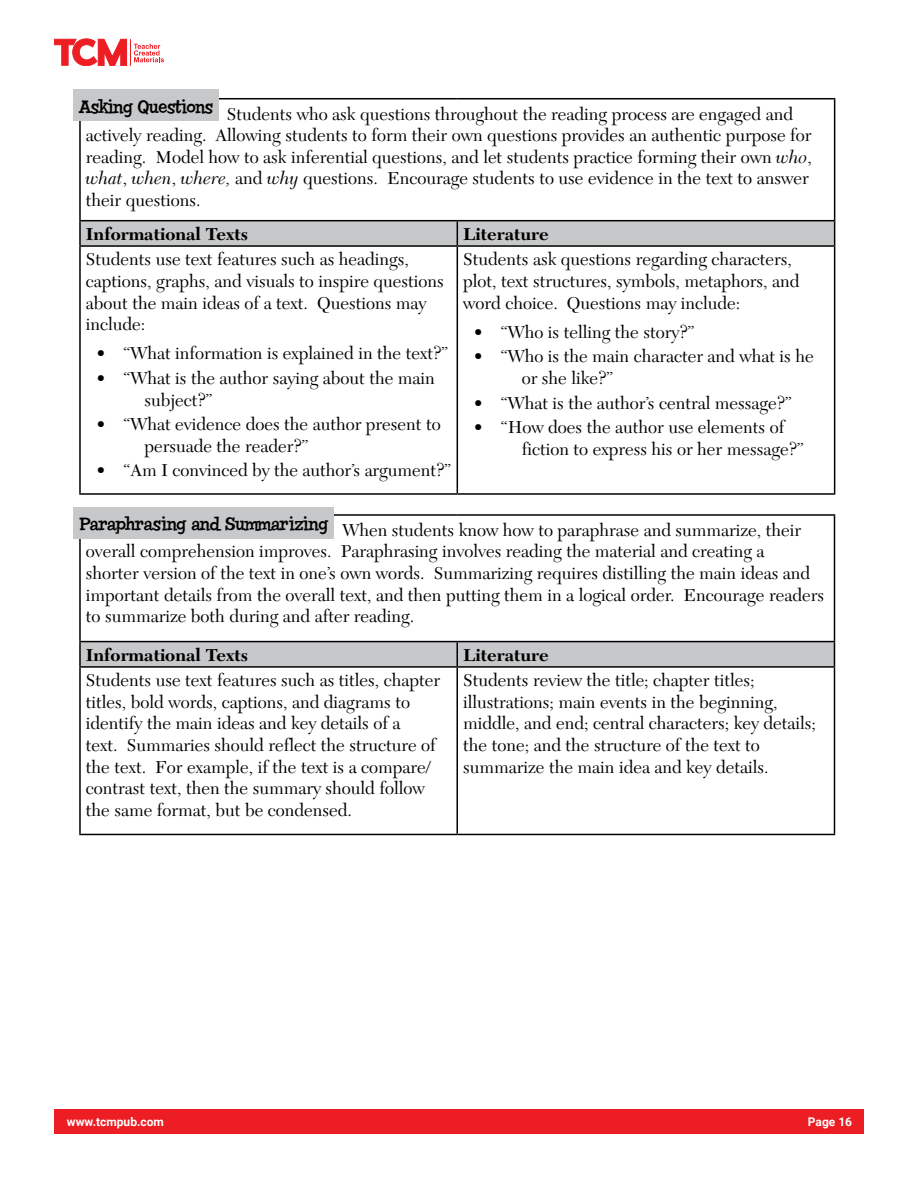
<style>
.page{position:relative;width:918px;height:1188px;background:#fff}
.page>*{position:absolute;margin:0;border:0;box-sizing:border-box;transform-origin:0 0}
.t1{font:18px/21.6px "New Caledonia LT Std";color:#000}
.t2{font:700 18px "New Caledonia LT Std";color:#000}
.t3{font:18px "Chowderhead";color:#000}
.t4{font:700 12px "Roboto";color:#fff}
.s1{font-style:italic}
</style>
<div class="page">
<div style="left:54px;top:1110px;width:810px;height:24px;background:#ed1d24"></div>
<svg style="left:54px;top:39px;width:110px;height:27px"></svg>
<hr style="left:79px;top:98px;width:378px;height:1px;background:#000">
<hr style="left:79px;top:99px;width:2px;height:121px;background:#000">
<hr style="left:457px;top:98px;width:378px;height:1px;background:#000">
<hr style="left:834px;top:99px;width:1px;height:121px;background:#000">
<hr style="left:79px;top:220px;width:378px;height:1px;background:#000">
<hr style="left:79px;top:221px;width:2px;height:24px;background:#000">
<hr style="left:457px;top:220px;width:378px;height:1px;background:#000">
<div style="left:80px;top:221px;width:755px;height:24px;background:#c7c8ca"></div>
<hr style="left:79px;top:245px;width:378px;height:2px;background:#000">
<hr style="left:79px;top:247px;width:2px;height:246px;background:#000">
<hr style="left:457px;top:245px;width:378px;height:2px;background:#000">
<hr style="left:457px;top:247px;width:1px;height:246px;background:#000">
<hr style="left:834px;top:247px;width:1px;height:246px;background:#000">
<hr style="left:79px;top:493px;width:378px;height:2px;background:#000">
<hr style="left:457px;top:493px;width:378px;height:2px;background:#000">
<hr style="left:79px;top:514px;width:378px;height:2px;background:#000">
<hr style="left:79px;top:516px;width:2px;height:125px;background:#000">
<hr style="left:457px;top:514px;width:378px;height:2px;background:#000">
<hr style="left:834px;top:516px;width:1px;height:125px;background:#000">
<hr style="left:79px;top:641px;width:378px;height:1px;background:#000">
<hr style="left:79px;top:642px;width:2px;height:24px;background:#000">
<hr style="left:457px;top:641px;width:378px;height:1px;background:#000">
<div style="left:80px;top:642px;width:755px;height:24px;background:#c7c8ca"></div>
<hr style="left:79px;top:666px;width:378px;height:2px;background:#000">
<hr style="left:79px;top:668px;width:2px;height:166px;background:#000">
<hr style="left:457px;top:666px;width:378px;height:2px;background:#000">
<hr style="left:456px;top:668px;width:2px;height:166px;background:#000">
<hr style="left:834px;top:668px;width:1px;height:166px;background:#000">
<hr style="left:79px;top:834px;width:378px;height:1px;background:#000">
<hr style="left:457px;top:834px;width:378px;height:1px;background:#000">
<div style="left:73px;top:90px;width:146px;height:31px;background:#c7c8ca"></div>
<div style="left:73px;top:507px;width:261px;height:32px;background:#c7c8ca"></div>
<p class="t3" style="left:79px;top:96px;width:136px">Asking Questions</p>
<p class="t1" style="left:86px;top:103px;width:728px;text-indent:141px">Students who ask questions throughout the reading process are engaged and actively reading. Allowing students to form their own questions provides an authentic purpose for reading. Model how to ask inferential questions, and let students practice forming their own <span class="s1">who</span>, <span class="s1">what</span>, <span class="s1">when</span>, <span class="s1">where,</span> and <span class="s1">why</span> questions. Encourage students to use evidence in the text to answer their questions.</p>
<p class="t2" style="left:86px;top:223px;width:164px">Informational Texts</p>
<p class="t2" style="left:463px;top:223px;width:87px">Literature</p>
<p class="t1" style="left:86px;top:249px;width:359px">Students use text features such as headings, captions, graphs, and visuals to inspire questions about the main ideas of a text. Questions may include:</p>
<p class="t1" style="left:96px;top:343px;width:353px">• “What information is explained in the text?”</p>
<p class="t1" style="left:144px;top:368px;width:292px;text-indent:-48px">• “What is the author saying about the main subject?”</p>
<p class="t1" style="left:144px;top:414px;width:298px;text-indent:-48px">• “What evidence does the author present to persuade the reader?”</p>
<p class="t1" style="left:96px;top:460px;width:356px">• “Am I convinced by the author’s argument?”</p>
<p class="t1" style="left:463px;top:249px;width:338px">Students ask questions regarding characters, plot, text structures, symbols, metaphors, and word choice. Questions may include:</p>
<p class="t1" style="left:474px;top:321px;width:222px">• “Who is telling the story?”</p>
<p class="t1" style="left:522px;top:346px;width:293px;text-indent:-48px">• “Who is the main character and what is he or she like?”</p>
<p class="t1" style="left:474px;top:392px;width:320px">• “What is the author’s central message?”</p>
<p class="t1" style="left:522px;top:417px;width:283px;text-indent:-48px">• “How does the author use elements of fiction to express his or her message?”</p>
<p class="t3" style="left:80px;top:514px;width:249px">Paraphrasing and Summarizing</p>
<p class="t1" style="left:86px;top:520px;width:740px;text-indent:256px">When students know how to paraphrase and summarize, their overall comprehension improves. Paraphrasing involves reading the material and creating a<br>shorter version of the text in one’s own words. Summarizing requires distilling the main ideas and important details from the overall text, and then putting them in a logical order. Encourage readers to summarize both during and after reading.</p>
<p class="t2" style="left:86px;top:644px;width:164px">Informational Texts</p>
<p class="t2" style="left:463px;top:644px;width:87px">Literature</p>
<p class="t1" style="left:86px;top:670px;width:356px">Students use text features such as titles, chapter titles, bold words, captions, and diagrams to identify the main ideas and key details of a<br>text. Summaries should reflect the structure of the text. For example, if the text is a compare/ contrast text, then the summary should follow the same format, but be condensed.</p>
<p class="t1" style="left:463px;top:670px;width:354px">Students review the title; chapter titles; illustrations; main events in the beginning, middle, and end; central characters; key details; the tone; and the structure of the text to summarize the main idea and key details.</p>
<p class="t4" style="left:67px;top:1113px;width:99px">www.tcmpub.com</p>
<p class="t4" style="left:808px;top:1113px;width:46px">Page 16</p>
</div>
